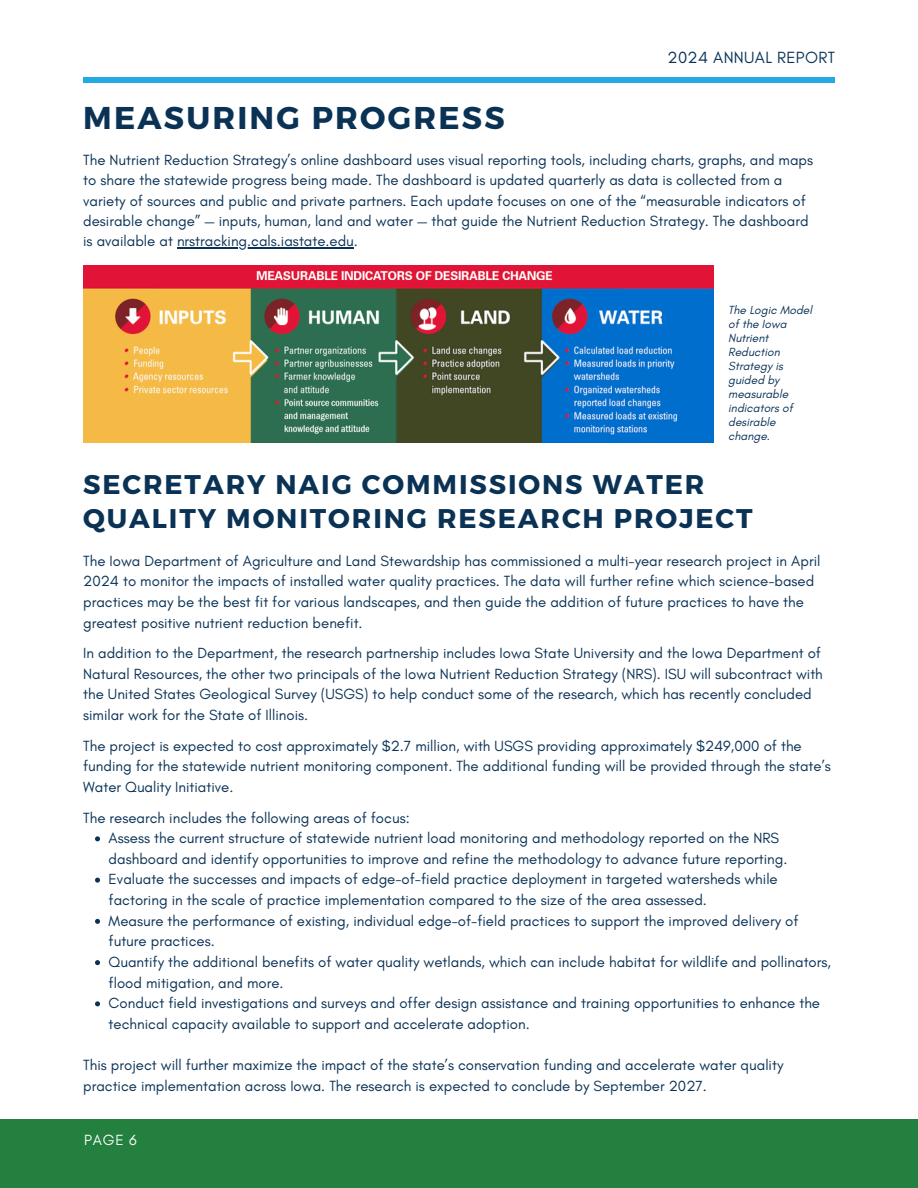
<style>
.page{position:relative;width:918px;height:1188px;background:#fff}
.page>*{position:absolute;margin:0;border:0;box-sizing:border-box;transform-origin:0 0}
.t1{font:700 31.5px "Montserrat";letter-spacing:.07em;color:#0a3255}
.t2{font:700 27px/33.8px "Montserrat";letter-spacing:.07em;color:#0a3255}
.t3{font:16.5px "Glacial Indifference";letter-spacing:.02em;color:#0a3255}
.t4{font:15px/20.7px "Glacial Indifference";color:#0a3255}
.t5{font:15px "Glacial Indifference";color:#fff}
.t6{font:italic 12px/14px "Glacial Indifference";color:#0a3255}
</style>
<div class="page">
<img style="left:83px;top:266px;width:630px;height:176px">
<div style="left:0;top:1120px;width:918px;height:68px;background:#23803f"></div>
<div style="left:83px;top:78px;width:752px;height:5px;background:#24aae2"></div>
<hr style="left:177px;top:247px;width:177px;height:1px;background:#0a3255">
<svg style="left:95px;top:836px;width:5px;height:5px"></svg>
<svg style="left:95px;top:878px;width:5px;height:5px"></svg>
<svg style="left:95px;top:919px;width:5px;height:5px"></svg>
<svg style="left:95px;top:960px;width:5px;height:5px"></svg>
<svg style="left:95px;top:1001px;width:5px;height:5px"></svg>
<h4 class="t1" style="left:83px;top:98px;width:423px">MEASURING PROGRESS</h4>
<h1 class="t3" style="left:668px;top:47px;width:169px">2024 ANNUAL REPORT</h1>
<p class="t4" style="left:83px;top:150px;width:732px;line-height:20.2px">The Nutrient Reduction Strategy’s online dashboard uses visual reporting tools, including charts, graphs, and maps to share the statewide progress being made. The dashboard is updated quarterly as data is collected from a variety of sources and public and private partners. Each update focuses on one of the “measurable indicators of desirable change” — inputs, human, land and water — that guide the Nutrient Reduction Strategy. The dashboard is available at nrstracking.cals.iastate.edu.</p>
<p class="t6" style="left:728px;top:303px;width:85px">The Logic Model of the Iowa<br>Nutrient<br>Reduction<br>Strategy is guided by measurable indicators of desirable change.</p>
<h3 class="t2" style="left:83px;top:467px;width:671px">SECRETARY NAIG COMMISSIONS WATER<br>QUALITY MONITORING RESEARCH PROJECT</h3>
<h4 class="t4" style="left:83px;top:550px;width:739px">The Iowa Department of Agriculture and Land Stewardship has commissioned a multi-year research project in April 2024 to monitor the impacts of installed water quality practices. The data will further refine which science-based practices may be the best fit for various landscapes, and then guide the addition of future practices to have the greatest positive nutrient reduction benefit.</h4>
<h4 class="t4" style="left:83px;top:643px;width:741px">In addition to the Department, the research partnership includes Iowa State University and the Iowa Department of Natural Resources, the other two principals of the Iowa Nutrient Reduction Strategy (NRS). ISU will subcontract with the United States Geological Survey (USGS) to help conduct some of the research, which has recently concluded similar work for the State of Illinois.</h4>
<h4 class="t4" style="left:83px;top:735px;width:749px">The project is expected to cost approximately $2.7 million, with USGS providing approximately $249,000 of the funding for the statewide nutrient monitoring component. The additional funding will be provided through the state’s<br>Water Quality Initiative.</h4>
<h4 class="t4" style="left:83px;top:807px;width:328px">The research includes the following areas of focus:</h4>
<p class="t4" style="left:109px;top:828px;width:680px">Assess the current structure of statewide nutrient load monitoring and methodology reported on the NRS dashboard and identify opportunities to improve and refine the methodology to advance future reporting.</p>
<p class="t4" style="left:109px;top:869px;width:671px">Evaluate the successes and impacts of edge-of-field practice deployment in targeted watersheds while factoring in the scale of practice implementation compared to the size of the area assessed.</p>
<p class="t4" style="left:109px;top:910px;width:691px">Measure the performance of existing, individual edge-of-field practices to support the improved delivery of future practices.</p>
<p class="t4" style="left:109px;top:951px;width:724px">Quantify the additional benefits of water quality wetlands, which can include habitat for wildlife and pollinators, flood mitigation, and more.</p>
<p class="t4" style="left:109px;top:993px;width:713px">Conduct field investigations and surveys and offer design assistance and training opportunities to enhance the technical capacity available to support and accelerate adoption.</p>
<p class="t4" style="left:83px;top:1055px;width:702px">This project will further maximize the impact of the state’s conservation funding and accelerate water quality practice implementation across Iowa. The research is expected to conclude by September 2027.</p>
<h3 class="t5" style="left:84px;top:1131px;width:54px">PAGE 6</h3>
</div>
